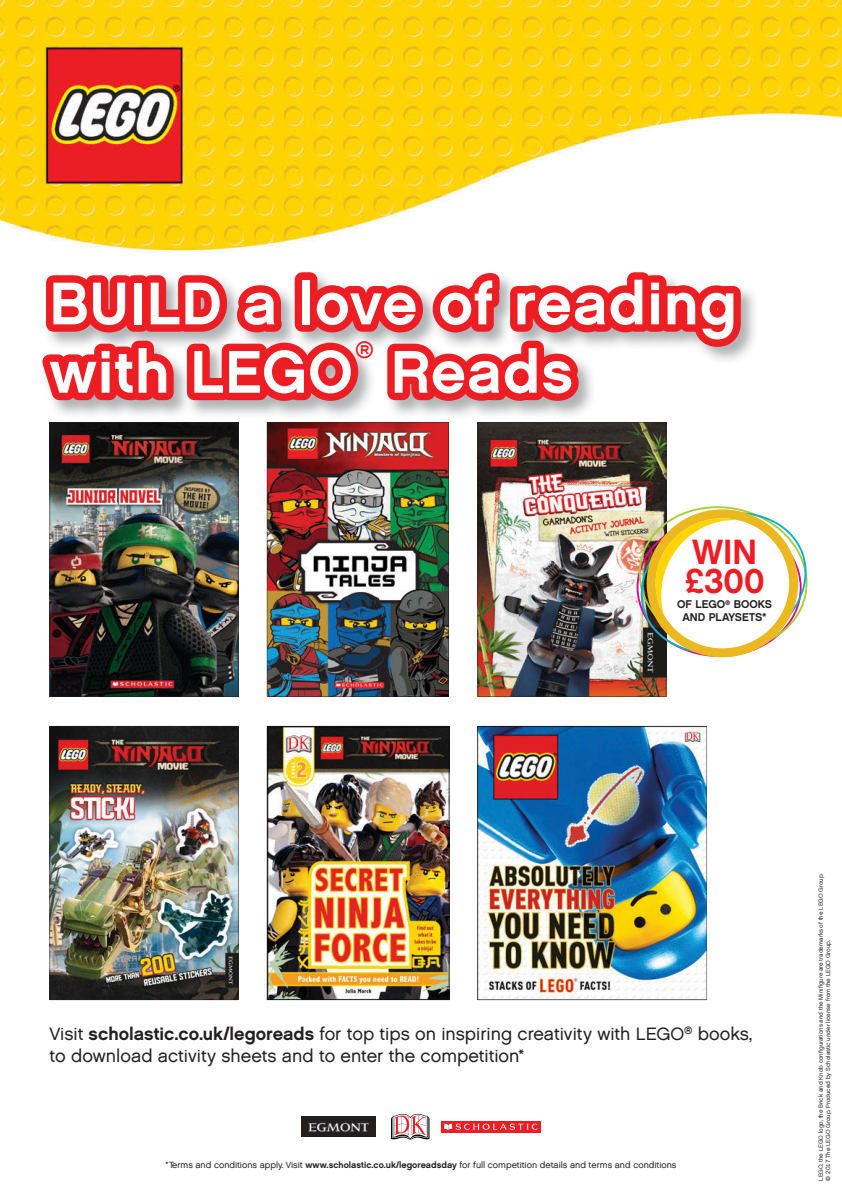
<style>
.page{position:relative;width:842px;height:1191px;background:#fff}
.page>*{position:absolute;margin:0;border:0;box-sizing:border-box;transform-origin:0 0}
.t1{font:700 60px/68.4px "LEGO Chalet 60";letter-spacing:.02em;color:#fff}
.t2{font:700 35px/28.5px "LEGO Chalet 60";color:#ed1d24}
.t3{font:23.5px "LEGO Chalet 60 Tab";color:#ed1d24}
.t4{font:18px/21.6px "LEGO Chalet 60 Tab";color:#231f20}
.t5{font:700 11.2px/12.5px "LEGO Chalet 60";color:#231f20;text-align:center}
.t6{font:9px "LEGO Chalet 60 Tab";color:#231f20}
.t7{font:6px/7.2px "LEGO Chalet 60 Tab";color:#231f20}
.s1{font-family:"LEGO Chalet 60";font-weight:700}
</style>
<div class="page">
<img style="left:0;top:0;width:842px;height:1140px">
<svg style="left:30px;top:265px;width:718px;height:178px"></svg>
<img style="left:478px;top:726px;width:229px;height:274px">
<img style="left:478px;top:422px;width:188px;height:274px">
<img style="left:50px;top:726px;width:188px;height:274px">
<img style="left:50px;top:422px;width:188px;height:274px">
<img style="left:267px;top:726px;width:182px;height:274px">
<img style="left:267px;top:422px;width:182px;height:274px">
<svg style="left:637px;top:506px;width:170px;height:151px"></svg>
<svg style="left:391px;top:1113px;width:39px;height:26px"></svg>
<img style="left:301px;top:1116px;width:74px;height:21px">
<div style="left:441px;top:1121px;width:99px;height:11px;background:#ed1d24"></div>
<svg style="left:444px;top:1123px;width:93px;height:7px"></svg>
<h1 class="t1" style="left:50px;top:268px;width:688px">BUILD a love of reading with LEGO Reads</h1>
<h3 class="t3" style="left:355px;top:335px;width:20px">®</h3>
<h2 class="t2" style="left:684px;top:537px;width:82px">WIN £300</h2>
<h3 class="t5" style="left:677px;top:598px;width:96px">OF LEGO<sup>®</sup> BOOKS<br>AND PLAYSETS*</h3>
<h3 class="t4" style="left:50px;top:1023px;width:704px">Visit <span class="s1">scholastic.co.uk/legoreads</span> for top tips on inspiring creativity with LEGO<sup>®</sup> books, to download activity sheets and to enter the competition*</h3>
<h3 class="t6" style="left:166px;top:1159px;width:512px">*Terms and conditions apply. Visit <span class="s1">www.scholastic.co.uk/legoreadsday</span> for full competition details and terms and conditions</h3>
<p class="t7" style="left:817px;top:1180px;width:308px;rotate:-90deg">LEGO, the LEGO logo, the Brick and Knob configurations and the Minifigure are trademarks of the LEGO Group. © 2017 The LEGO Group. Produced by Scholastic under license from the LEGO Group.</p>
</div>
